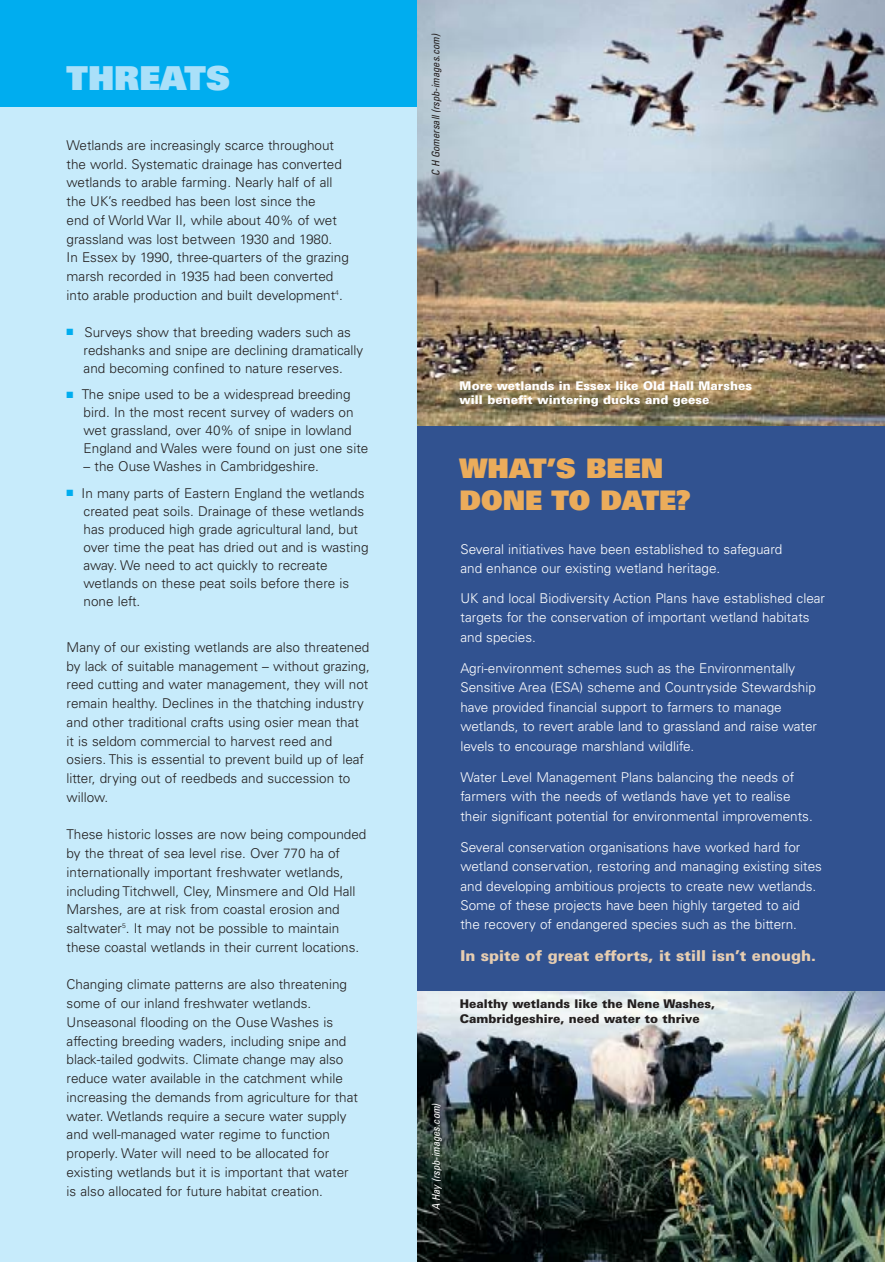
<style>
.page{position:relative;width:885px;height:1262px;background:#fff}
.page>*{position:absolute;margin:0;border:0;box-sizing:border-box;transform-origin:0 0}
.t1{font:900 33px "Univers";color:#aae0f9}
.t2{font:900 27px/32.4px "Univers";color:#ebac5b}
.t3{font:900 15px "Univers";color:#e6cdb1}
.t4{font:300 13.5px/18.8px "Univers";color:#231f1f}
.t5{font:300 13.5px/19.4px "Univers";color:#fff}
.t6{font:900 12px/14.4px "Univers";color:#fff}
.t7{font:900 12px/14.4px "Univers";color:#231f1f}
.t8{font:italic condensed 10.5px "Univers";color:#231f1f}
.t9{font:italic condensed 10.5px "Univers";color:#fff}
.s1{color:#00adef}
</style>
<div class="page">
<div style="left:409px;top:408px;width:475px;height:616px;background:#315290"></div>
<img style="left:416px;top:0;width:468px;height:426px">
<img style="left:416px;top:991px;width:468px;height:271px">
<div style="left:0;top:101px;width:416px;height:1161px;background:#c7ebfb"></div>
<div style="left:0;top:0;width:416px;height:107px;background:#00adef"></div>
<h1 class="t1" style="left:67px;top:66px;width:165px">THREATS</h1>
<p class="t4" style="left:67px;top:137px;width:283px">Wetlands are increasingly scarce throughout the world. Systematic drainage has converted wetlands to arable farming. Nearly half of all the UK’s reedbed has been lost since the<br>end of World War II, while about 40% of wet grassland was lost between 1930 and 1980.<br>In Essex by 1990, three-quarters of the grazing marsh recorded in 1935 had been converted into arable production and built development<sup>4</sup>.</p>
<p class="t4" style="left:84px;top:324px;width:281px;line-height:18px;text-indent:-17px"><span class="s1">■</span> Surveys show that breeding waders such as redshanks and snipe are declining dramatically and becoming confined to nature reserves.</p>
<p class="t4" style="left:84px;top:386px;width:286px;line-height:18px;text-indent:-17px"><span class="s1">■</span> The snipe used to be a widespread breeding bird. In the most recent survey of waders on wet grassland, over 40% of snipe in lowland England and Wales were found on just one site</p>
<p class="t4" style="left:84px;top:458px;width:237px">– the Ouse Washes in Cambridgeshire.</p>
<p class="t4" style="left:84px;top:485px;width:286px;line-height:18px;text-indent:-17px"><span class="s1">■</span> In many parts of Eastern England the wetlands created peat soils. Drainage of these wetlands has produced high grade agricultural land, but over time the peat has dried out and is wasting away. We need to act quickly to recreate wetlands on these peat soils before there is none left.</p>
<p class="t4" style="left:67px;top:639px;width:304px">Many of our existing wetlands are also threatened by lack of suitable management – without grazing, reed cutting and water management, they will not remain healthy. Declines in the thatching industry and other traditional crafts using osier mean that it is seldom commercial to harvest reed and osiers. This is essential to prevent build up of leaf litter, drying out of reedbeds and succession to willow.</p>
<p class="t4" style="left:67px;top:826px;width:301px">These historic losses are now being compounded by the threat of sea level rise. Over 770 ha of internationally important freshwater wetlands, including Titchwell, Cley, Minsmere and Old Hall Marshes, are at risk from coastal erosion and saltwater<sup>5</sup>. It may not be possible to maintain these coastal wetlands in their current locations.</p>
<p class="t4" style="left:67px;top:976px;width:293px">Changing climate patterns are also threatening some of our inland freshwater wetlands.<br>Unseasonal flooding on the Ouse Washes is affecting breeding waders, including snipe and black-tailed godwits. Climate change may also reduce water available in the catchment while increasing the demands from agriculture for that water. Wetlands require a secure water supply and well-managed water regime to function properly. Water will need to be allocated for existing wetlands but it is important that water is also allocated for future habitat creation.</p>
<p class="t8" style="left:432px;top:176px;width:143px;rotate:-90deg">C H Gomersall (rspb-images.com)</p>
<p class="t6" style="left:459px;top:379px;width:294px">More wetlands in Essex like Old Hall Marshes will benefit wintering ducks and geese</p>
<h2 class="t2" style="left:459px;top:454px;width:232px">WHAT’S BEEN<br>DONE TO DATE?</h2>
<p class="t5" style="left:460px;top:540px;width:323px">Several initiatives have been established to safeguard and enhance our existing wetland heritage.</p>
<p class="t5" style="left:460px;top:590px;width:366px">UK and local Biodiversity Action Plans have established clear targets for the conservation of important wetland habitats and species.</p>
<p class="t5" style="left:460px;top:660px;width:358px">Agri-environment schemes such as the Environmentally Sensitive Area (ESA) scheme and Countryside Stewardship have provided financial support to farmers to manage wetlands, to revert arable land to grassland and raise water levels to encourage marshland wildlife.</p>
<p class="t5" style="left:460px;top:768px;width:354px">Water Level Management Plans balancing the needs of farmers with the needs of wetlands have yet to realise their significant potential for environmental improvements.</p>
<p class="t5" style="left:460px;top:838px;width:363px">Several conservation organisations have worked hard for wetland conservation, restoring and managing existing sites and developing ambitious projects to create new wetlands.<br>Some of these projects have been highly targeted to aid the recovery of endangered species such as the bittern.</p>
<p class="t3" style="left:460px;top:950px;width:357px">In spite of great efforts, it still isn’t enough.</p>
<p class="t7" style="left:459px;top:998px;width:257px">Healthy wetlands like the Nene Washes,<br>Cambridgeshire, need water to thrive</p>
<p class="t9" style="left:432px;top:1210px;width:108px;rotate:-90deg">A Hay (rspb-images.com)</p>
</div>
